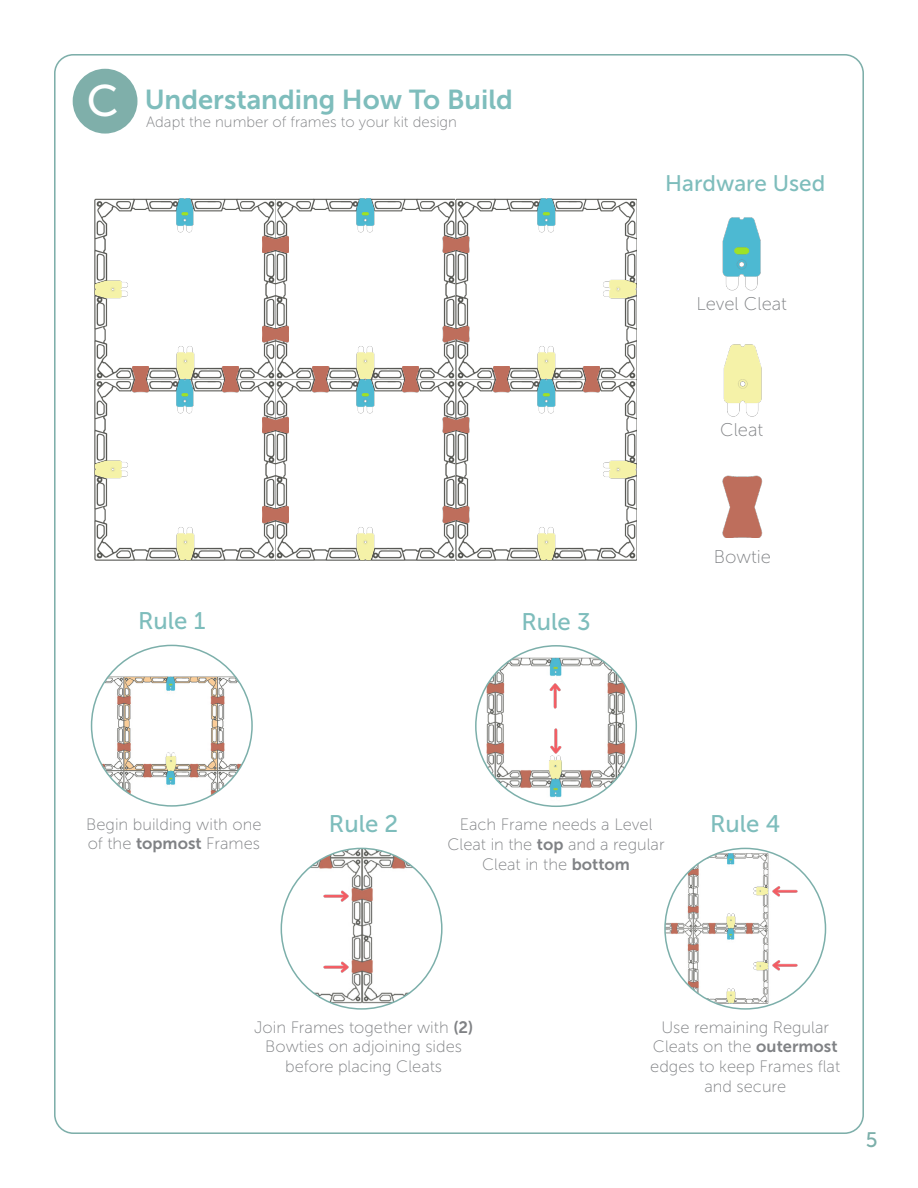
<style>
.page{position:relative;width:918px;height:1188px;background:#fff}
.page>*{position:absolute;margin:0;border:0;box-sizing:border-box;transform-origin:0 0}
.t1{font:44.1px "Museo Sans 500";color:#fff}
.t2{font:27.3px "Museo Sans 700";color:#7ebdbc}
.t3{font:24px "Museo Sans 500";color:#7ebdbc}
.t4{font:22.5px "Museo Sans 500";color:#7ebdbc}
.t5{font:21px "Museo Sans 500";color:#7cafaa}
.t6{font:18.3px "Museo Sans 100";color:#808285}
.t7{font:16.5px/19.8px "Museo Sans 100";color:#808285;text-align:center}
.t8{font:15px "Museo Sans 100";color:#808285}
.s1{font-family:"Museo Sans 700"}
</style>
<div class="page">
<div style="left:73px;top:69px;width:64px;height:65px;background:#7fafaa;border-radius:50%"></div>
<img style="left:95px;top:199px;width:541px;height:361px">
<img style="left:537px;top:199px;width:19px;height:33px">
<img style="left:536px;top:345px;width:21px;height:68px">
<img style="left:356px;top:199px;width:19px;height:33px">
<img style="left:356px;top:345px;width:20px;height:68px">
<img style="left:175px;top:199px;width:20px;height:33px">
<img style="left:175px;top:345px;width:20px;height:68px">
<img style="left:536px;top:526px;width:21px;height:34px">
<img style="left:356px;top:526px;width:20px;height:34px">
<img style="left:175px;top:526px;width:20px;height:34px">
<img style="left:443px;top:236px;width:26px;height:17px">
<img style="left:443px;top:326px;width:26px;height:16px">
<img style="left:443px;top:417px;width:26px;height:16px">
<img style="left:443px;top:506px;width:26px;height:17px">
<img style="left:262px;top:236px;width:27px;height:17px">
<img style="left:262px;top:326px;width:27px;height:16px">
<img style="left:262px;top:417px;width:27px;height:16px">
<img style="left:262px;top:506px;width:27px;height:17px">
<img style="left:132px;top:366px;width:17px;height:27px">
<img style="left:222px;top:366px;width:16px;height:27px">
<img style="left:312px;top:366px;width:17px;height:27px">
<img style="left:402px;top:366px;width:17px;height:27px">
<img style="left:493px;top:366px;width:17px;height:27px">
<img style="left:583px;top:366px;width:17px;height:27px">
<img style="left:602px;top:279px;width:34px;height:20px">
<img style="left:602px;top:460px;width:34px;height:20px">
<img style="left:95px;top:460px;width:34px;height:20px">
<img style="left:95px;top:279px;width:34px;height:20px">
<img style="left:92px;top:668px;width:160px;height:129px">
<img style="left:722px;top:217px;width:39px;height:74px">
<img style="left:723px;top:344px;width:39px;height:73px">
<img style="left:723px;top:476px;width:39px;height:62px">
<img style="left:166px;top:752px;width:10px;height:18px">
<img style="left:476px;top:648px;width:160px;height:158px">
<img style="left:549px;top:728px;width:13px;height:50px">
<img style="left:549px;top:683px;width:12px;height:26px">
<img style="left:281px;top:848px;width:161px;height:161px;border-radius:80px">
<img style="left:323px;top:890px;width:26px;height:12px">
<img style="left:323px;top:961px;width:26px;height:12px">
<img style="left:666px;top:848px;width:108px;height:160px">
<img style="left:753px;top:887px;width:15px;height:9px">
<img style="left:753px;top:961px;width:15px;height:9px">
<img style="left:727px;top:988px;width:8px;height:15px">
<img style="left:727px;top:913px;width:8px;height:15px">
<img style="left:772px;top:886px;width:26px;height:11px">
<img style="left:772px;top:960px;width:26px;height:11px">
<p class="t1" style="left:87px;top:77px;width:33px">C</p>
<p class="t2" style="left:145px;top:85px;width:370px">Understanding How To Build</p>
<p class="t8" style="left:146px;top:114px;width:312px">Adapt the number of frames to your kit design</p>
<p class="t3" style="left:138px;top:608px;width:69px">Rule 1</p>
<p class="t3" style="left:521px;top:608px;width:71px">Rule 3</p>
<p class="t4" style="left:665px;top:171px;width:162px">Hardware Used</p>
<p class="t6" style="left:696px;top:294px;width:92px">Level Cleat</p>
<p class="t6" style="left:720px;top:420px;width:44px">Cleat</p>
<p class="t6" style="left:714px;top:547px;width:59px">Bowtie</p>
<p class="t7" style="left:86px;top:814px;width:177px;text-align:left">Begin building with one of the <span class="s1">topmost</span> Frames</p>
<p class="t3" style="left:329px;top:811px;width:71px">Rule 2</p>
<p class="t7" style="left:448px;top:815px;width:219px">Each Frame needs a Level<br>Cleat in the <span class="s1">top</span> and a regular<br>Cleat in the <span class="s1">bottom</span></p>
<p class="t3" style="left:710px;top:811px;width:72px">Rule 4</p>
<p class="t7" style="left:254px;top:1017px;width:220px">Join Frames together with <span class="s1">(2)<br></span>Bowties on adjoining sides before placing Cleats</p>
<p class="t7" style="left:650px;top:1017px;width:191px">Use remaining Regular<br>Cleats on the <span class="s1">outermost </span>edges to keep Frames flat and secure</p>
<p class="t5" style="left:866px;top:1128px;width:13px">5</p>
</div>
